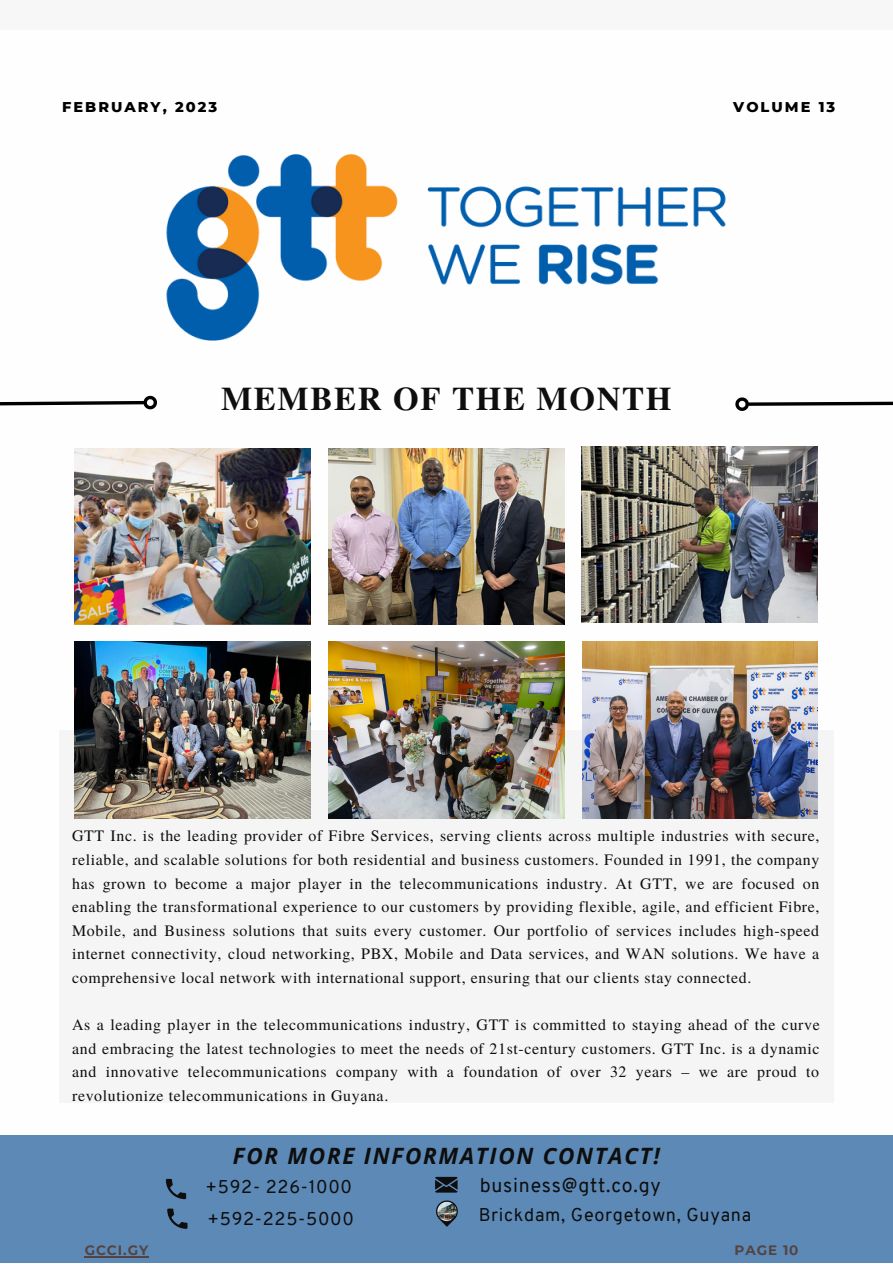
<style>
.page{position:relative;width:893px;height:1264px;background:#fff}
.page>*{position:absolute;margin:0;border:0;box-sizing:border-box;transform-origin:0 0}
.t1{font:700 33px "Te X Gyre Termes";letter-spacing:.05em;color:#0e0e0e}
.t2{font:italic 700 22.5px "Open Sans";letter-spacing:.075em;color:#0e0e0e}
.t3{font:19.5px "Overpass";letter-spacing:.04em;color:#0e0e0e}
.t4{font:18px "Overpass";letter-spacing:.04em;color:#0e0e0e}
.t5{font:15.9px/23.5px "Te X Gyre Termes";letter-spacing:.04em;color:#0e0e0e;text-align:justify}
.t6{font:800 14.4px "Montserrat";letter-spacing:.14em;color:#000}
.t7{font:700 13.5px "Montserrat";letter-spacing:.07em;color:#544441}
</style>
<div class="page">
<svg style="left:735px;top:397px;width:157px;height:14px"></svg>
<svg style="left:0;top:395px;width:157px;height:15px"></svg>
<div style="left:59px;top:730px;width:774px;height:372px;background:#f5f5f5"></div>
<div style="left:0;top:0;width:892px;height:30px;background:#f5f5f5"></div>
<div style="left:0;top:1135px;width:892px;height:127px;background:#5c89b6"></div>
<svg style="left:435px;top:1176px;width:22px;height:16px"></svg>
<svg style="left:166px;top:1178px;width:20px;height:21px"></svg>
<svg style="left:436px;top:1200px;width:22px;height:26px"></svg>
<img style="left:437px;top:1201px;width:19px;height:20px">
<img style="left:74px;top:642px;width:236px;height:176px">
<img style="left:328px;top:642px;width:236px;height:176px">
<img style="left:582px;top:641px;width:235px;height:177px">
<img style="left:74px;top:448px;width:236px;height:176px">
<img style="left:328px;top:448px;width:236px;height:176px">
<img style="left:581px;top:446px;width:236px;height:177px">
<svg style="left:167px;top:1208px;width:20px;height:20px"></svg>
<img style="left:166px;top:153px;width:560px;height:188px">
<hr style="left:85px;top:1255px;width:64px;height:1px;background:#544441">
<p class="t6" style="left:62px;top:98px;width:156px">FEBRUARY, 2023</p>
<p class="t6" style="left:733px;top:98px;width:103px">VOLUME 13</p>
<h1 class="t1" style="left:221px;top:373px;width:452px">MEMBER OF THE MONTH</h1>
<p class="t5" style="left:72px;top:823px;width:748px">GTT Inc. is the leading provider of Fibre Services, serving clients across multiple industries with secure, reliable, and scalable solutions for both residential and business customers. Founded in 1991, the company has grown to become a major player in the telecommunications industry. At GTT, we are focused on enabling the transformational experience to our customers by providing flexible, agile, and efficient Fibre, Mobile, and Business solutions that suits every customer. Our portfolio of services includes high-speed internet connectivity, cloud networking, PBX, Mobile and Data services, and WAN solutions. We have a comprehensive local network with international support, ensuring that our clients stay connected.</p>
<p class="t5" style="left:72px;top:1012px;width:749px">As a leading player in the telecommunications industry, GTT is committed to staying ahead of the curve and embracing the latest technologies to meet the needs of 21st-century customers. GTT Inc. is a dynamic and innovative telecommunications company with a foundation of over 32 years – we are proud to revolutionize telecommunications in Guyana.</p>
<h2 class="t2" style="left:233px;top:1139px;width:428px">FOR MORE INFORMATION CONTACT!</h2>
<p class="t4" style="left:205px;top:1179px;width:148px">+592- 226-1000</p>
<p class="t3" style="left:480px;top:1177px;width:182px">business@gtt.co.gy</p>
<p class="t4" style="left:207px;top:1211px;width:148px">+592-225-5000</p>
<p class="t4" style="left:478px;top:1206px;width:274px">Brickdam, Georgetown, Guyana</p>
<p class="t7" style="left:85px;top:1241px;width:65px">GCCI.GY</p>
<p class="t7" style="left:734px;top:1242px;width:65px">PAGE 10</p>
</div>
